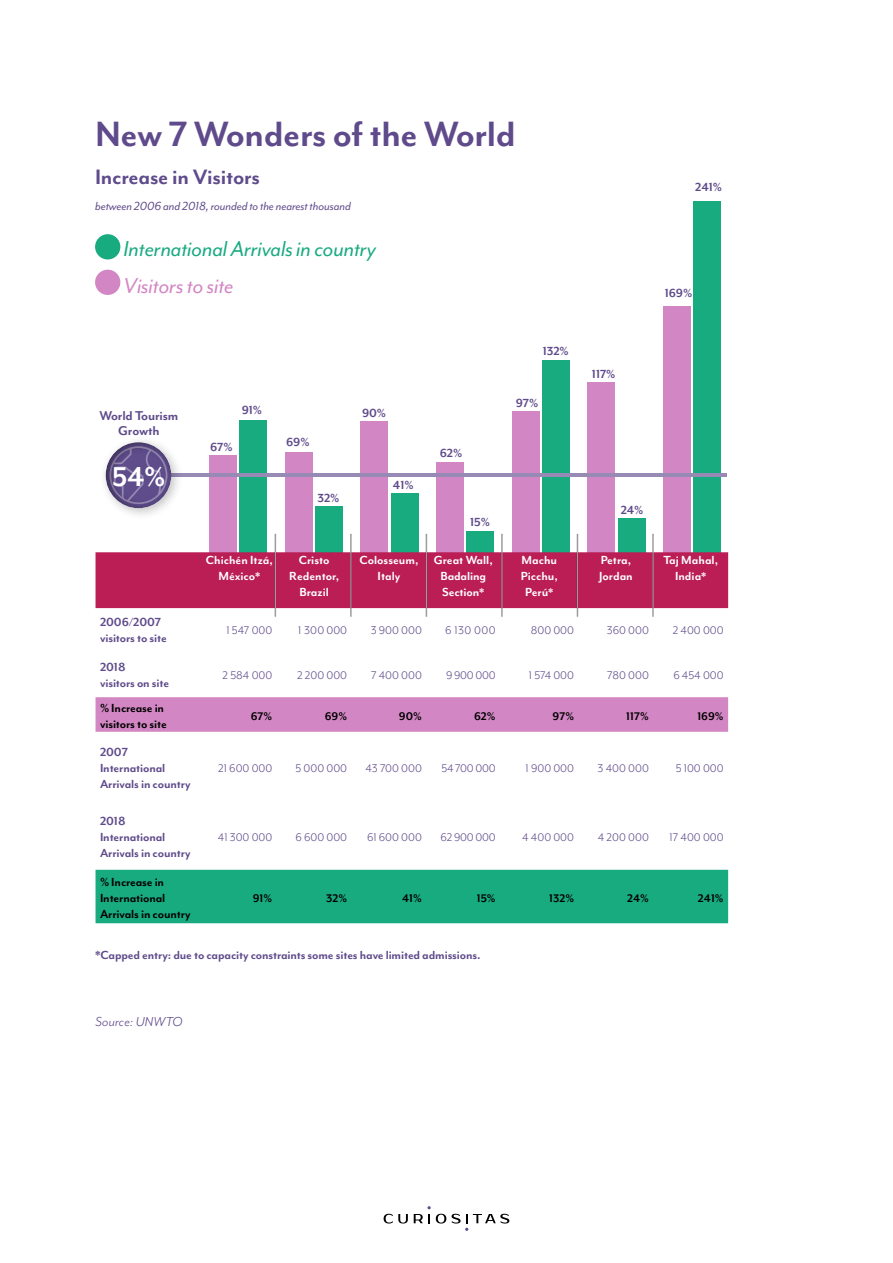
<style>
.page{position:relative;width:893px;height:1263px;background:#fff}
.page>*{position:absolute;margin:0;border:0;box-sizing:border-box;transform-origin:0 0}
.t1{font:700 40.5px "Mr Eaves Mod OT";letter-spacing:-.01em;color:#5f4b8b}
.t2{font:700 31.35px "Mr Eaves Mod OT";color:#fff}
.t3{font:italic 24.9px "Mr Eaves Mod OT";letter-spacing:-.01em;color:#19ab80}
.t4{font:italic 24.9px "Mr Eaves Mod OT";letter-spacing:-.01em;color:#d386c4}
.t5{font:700 24px "Mr Eaves Mod OT";letter-spacing:-.01em;color:#5f4b8b}
.t6{font:italic 15px "Mr Eaves Mod OT";letter-spacing:.01em;color:#5f4b8b}
.t7{font:700 14.85px/14.9px "Mr Eaves Mod OT";letter-spacing:-.01em;color:#5f4b8b;text-align:center}
.t8{font:700 13.5px/16.2px "Mr Eaves Mod OT";letter-spacing:-.01em;color:#5f4b8b}
.t9{font:700 13.5px/16.2px "Mr Eaves Mod OT";color:#fff;text-align:center}
.t10{font:700 13.5px/16.2px "Mr Eaves Mod OT";letter-spacing:-.01em;color:#000}
.t11{font:italic 13.5px "Mr Eaves Mod OT";letter-spacing:-.01em;color:#5f4b8b}
.t12{font:12.75px "Mr Eaves Mod OT";color:#5f4b8b}
.t13{font:700 12.75px "Mr Eaves Mod OT";color:#000}
.s1{font-size:12.75px}
</style>
<div class="page">
<svg style="left:384px;top:1206px;width:125px;height:25px"></svg>
<div style="left:95px;top:234px;width:25px;height:25px;background:#19ab80;border-radius:50%"></div>
<div style="left:95px;top:270px;width:25px;height:25px;background:#d386c4;border-radius:50%"></div>
<div style="left:240px;top:420px;width:27px;height:132px;background:#19ab80"></div>
<div style="left:315px;top:506px;width:28px;height:46px;background:#19ab80"></div>
<div style="left:391px;top:493px;width:27px;height:59px;background:#19ab80"></div>
<div style="left:467px;top:531px;width:27px;height:21px;background:#19ab80"></div>
<div style="left:542px;top:360px;width:27px;height:192px;background:#19ab80"></div>
<div style="left:618px;top:517px;width:27px;height:35px;background:#19ab80"></div>
<div style="left:694px;top:201px;width:27px;height:351px;background:#19ab80"></div>
<div style="left:209px;top:455px;width:28px;height:97px;background:#d386c4"></div>
<div style="left:285px;top:452px;width:27px;height:100px;background:#d386c4"></div>
<div style="left:361px;top:421px;width:27px;height:131px;background:#d386c4"></div>
<div style="left:436px;top:462px;width:28px;height:90px;background:#d386c4"></div>
<div style="left:512px;top:411px;width:27px;height:141px;background:#d386c4"></div>
<div style="left:588px;top:382px;width:27px;height:170px;background:#d386c4"></div>
<div style="left:663px;top:306px;width:28px;height:246px;background:#d386c4"></div>
<div style="left:96px;top:552px;width:632px;height:56px;background:#ba1e54"></div>
<div style="left:96px;top:697px;width:632px;height:35px;background:#d386c4"></div>
<div style="left:96px;top:870px;width:632px;height:53px;background:#19ab80"></div>
<hr style="left:273px;top:531px;width:4px;height:87px;background:#000;opacity:.44">
<div style="left:348px;top:531px;width:5px;height:87px;background:#000;opacity:.44"></div>
<div style="left:424px;top:531px;width:5px;height:87px;background:#000;opacity:.44"></div>
<div style="left:498px;top:531px;width:5px;height:87px;background:#000;opacity:.44"></div>
<div style="left:574px;top:531px;width:5px;height:87px;background:#000;opacity:.44"></div>
<hr style="left:650px;top:531px;width:4px;height:87px;background:#000;opacity:.44">
<hr style="left:138px;top:474px;width:589px;height:3px;background:#978ab4">
<div style="left:98px;top:435px;width:85px;height:85px;background:#000;opacity:.23"></div>
<div style="left:104px;top:440px;width:69px;height:69px;background:#000;opacity:.44"></div>
<h1 class="t1" style="left:95px;top:112px;width:422px">New 7 Wonders of the World</h1>
<h3 class="t5" style="left:95px;top:164px;width:166px">Increase in Visitors</h3>
<p class="t11" style="left:95px;top:198px;width:257px">between 2006 and 2018, rounded to the nearest thousand</p>
<h3 class="t3" style="left:124px;top:236px;width:254px">International Arrivals in country</h3>
<h3 class="t4" style="left:124px;top:272px;width:111px">Visitors to site</h3>
<p class="t7" style="left:99px;top:409px;width:81px">World Tourism<br>Growth</p>
<h2 class="t2" style="left:112px;top:460px;width:55px">54%</h2>
<p class="t8" style="left:242px;top:402px;width:22px">91%</p>
<p class="t8" style="left:210px;top:439px;width:24px">67%</p>
<p class="t8" style="left:286px;top:434px;width:25px">69%</p>
<p class="t8" style="left:318px;top:490px;width:23px">32%</p>
<p class="t8" style="left:362px;top:405px;width:26px">90%</p>
<p class="t8" style="left:393px;top:477px;width:22px">41%</p>
<p class="t8" style="left:440px;top:445px;width:24px">62%</p>
<p class="t8" style="left:470px;top:514px;width:21px">15%</p>
<p class="t8" style="left:543px;top:343px;width:28px">132%</p>
<p class="t8" style="left:516px;top:395px;width:24px">97%</p>
<p class="t8" style="left:592px;top:366px;width:25px">117%</p>
<p class="t8" style="left:695px;top:179px;width:28px">241%</p>
<p class="t8" style="left:665px;top:285px;width:29px">169%</p>
<p class="t8" style="left:621px;top:502px;width:24px">24%</p>
<p class="t9" style="left:206px;top:552px;width:68px">Chichén Itzá,<br>México<span class="s1">*</span></p>
<p class="t9" style="left:289px;top:552px;width:52px">Cristo<br>Redentor,<br>Brazil</p>
<p class="t9" style="left:360px;top:552px;width:60px">Colosseum,<br>Italy</p>
<p class="t9" style="left:434px;top:552px;width:60px">Great Wall,<br>Badaling<br>Section<span class="s1">*</span></p>
<p class="t9" style="left:521px;top:552px;width:39px">Machu<br>Picchu,<br>Perú<span class="s1">*</span></p>
<p class="t9" style="left:599px;top:552px;width:35px;text-align:left">Petra,<br>Jordan</p>
<p class="t9" style="left:663px;top:552px;width:56px">Taj Mahal,<br>India<span class="s1">*</span></p>
<p class="t8" style="left:100px;top:614px;width:68px">2006/2007 visitors to site</p>
<p class="t12" style="left:226px;top:623px;width:47px">1 547 000</p>
<p class="t12" style="left:298px;top:623px;width:51px">1 300 000</p>
<p class="t12" style="left:371px;top:623px;width:53px">3 900 000</p>
<p class="t12" style="left:445px;top:623px;width:52px">6 130 000</p>
<p class="t12" style="left:531px;top:623px;width:45px">800 000</p>
<p class="t12" style="left:607px;top:623px;width:44px">360 000</p>
<p class="t12" style="left:673px;top:623px;width:52px">2 400 000</p>
<p class="t8" style="left:100px;top:659px;width:71px">2018<br>visitors on site</p>
<p class="t12" style="left:223px;top:668px;width:51px">2 584 000</p>
<p class="t12" style="left:297px;top:668px;width:52px">2 200 000</p>
<p class="t12" style="left:371px;top:668px;width:52px">7 400 000</p>
<p class="t12" style="left:446px;top:668px;width:51px">9 900 000</p>
<p class="t12" style="left:529px;top:668px;width:47px">1 574 000</p>
<p class="t12" style="left:607px;top:668px;width:43px">780 000</p>
<p class="t12" style="left:673px;top:668px;width:52px">6 454 000</p>
<p class="t10" style="left:100px;top:700px;width:68px">% Increase in visitors to site</p>
<p class="t13" style="left:251px;top:709px;width:23px">67%</p>
<p class="t13" style="left:325px;top:709px;width:24px">69%</p>
<p class="t13" style="left:399px;top:709px;width:24px">90%</p>
<p class="t13" style="left:474px;top:709px;width:23px">62%</p>
<p class="t13" style="left:553px;top:709px;width:23px">97%</p>
<p class="t13" style="left:626px;top:709px;width:24px">117%</p>
<p class="t13" style="left:697px;top:709px;width:28px">169%</p>
<p class="t8" style="left:100px;top:744px;width:92px">2007<br>International<br>Arrivals in country</p>
<p class="t12" style="left:218px;top:761px;width:56px">21 600 000</p>
<p class="t12" style="left:296px;top:761px;width:53px">5 000 000</p>
<p class="t12" style="left:365px;top:761px;width:58px">43 700 000</p>
<p class="t12" style="left:441px;top:761px;width:56px">54 700 000</p>
<p class="t12" style="left:526px;top:761px;width:50px">1 900 000</p>
<p class="t12" style="left:598px;top:761px;width:53px">3 400 000</p>
<p class="t12" style="left:676px;top:761px;width:49px">5 100 000</p>
<p class="t8" style="left:100px;top:813px;width:92px">2018<br>International<br>Arrivals in country</p>
<p class="t10" style="left:100px;top:874px;width:92px">% Increase in<br>International<br>Arrivals in country</p>
<p class="t12" style="left:218px;top:830px;width:56px">41 300 000</p>
<p class="t12" style="left:295px;top:830px;width:53px">6 600 000</p>
<p class="t12" style="left:367px;top:830px;width:56px">61 600 000</p>
<p class="t12" style="left:440px;top:830px;width:57px">62 900 000</p>
<p class="t12" style="left:522px;top:830px;width:53px">4 400 000</p>
<p class="t12" style="left:598px;top:830px;width:52px">4 200 000</p>
<p class="t12" style="left:670px;top:830px;width:56px">17 400 000</p>
<p class="t13" style="left:253px;top:891px;width:21px">91%</p>
<p class="t13" style="left:326px;top:891px;width:23px">32%</p>
<p class="t13" style="left:402px;top:891px;width:21px">41%</p>
<p class="t13" style="left:477px;top:891px;width:20px">15%</p>
<p class="t13" style="left:549px;top:891px;width:26px">132%</p>
<p class="t13" style="left:627px;top:891px;width:23px">24%</p>
<p class="t13" style="left:698px;top:891px;width:27px">241%</p>
<p class="t8" style="left:95px;top:947px;width:387px">*Capped entry: due to capacity constraints some sites have limited admissions.</p>
<p class="t6" style="left:96px;top:1013px;width:89px">Source: UNWTO</p>
</div>
